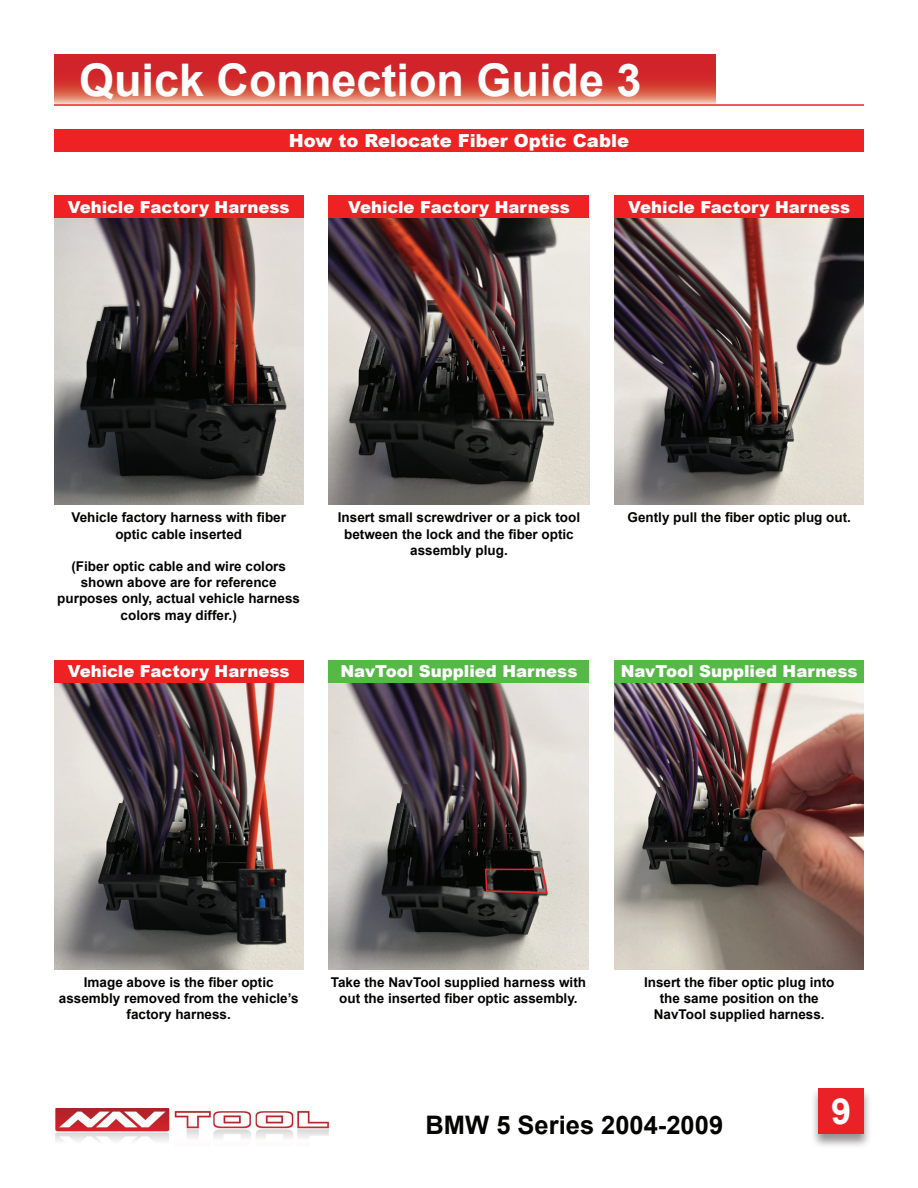
<style>
.page{position:relative;width:918px;height:1188px;background:#fff}
.page>*{position:absolute;margin:0;border:0;box-sizing:border-box;transform-origin:0 0}
.t1{font:700 45px "Arial";color:#fff}
.t2{font:700 36px "Arial";color:#fff}
.t3{font:700 25.5px "Arial";color:#040503}
.t4{font:900 18px "Arial";color:#fff}
.t5{font:900 16.5px "Arial";color:#fff}
.t6{font:700 13.5px/16.2px "Arial";color:#040503;text-align:center}
</style>
<div class="page">
<img style="left:55px;top:1108px;width:275px;height:34px">
<div style="left:810px;top:1087px;width:62px;height:62px;background:#231f20;opacity:.5"></div>
<div style="left:818px;top:1088px;width:46px;height:46px;background:#ea2127"></div>
<svg style="left:54px;top:54px;width:662px;height:50px;background:#d74540"></svg>
<hr style="left:54px;top:104px;width:810px;height:2px;background:#ea2127">
<img style="left:54px;top:218px;width:249px;height:287px">
<img style="left:615px;top:218px;width:249px;height:287px">
<img style="left:329px;top:218px;width:260px;height:287px">
<img style="left:54px;top:682px;width:249px;height:287px">
<img style="left:328px;top:682px;width:260px;height:287px">
<img style="left:615px;top:682px;width:249px;height:287px">
<svg style="left:484px;top:868px;width:64px;height:27px;background:#452927"></svg>
<div style="left:54px;top:130px;width:810px;height:22px;background:#ee2123"></div>
<div style="left:54px;top:196px;width:249px;height:22px;background:#ee2123"></div>
<div style="left:329px;top:196px;width:260px;height:22px;background:#ee2123"></div>
<div style="left:615px;top:196px;width:249px;height:22px;background:#ee2123"></div>
<div style="left:54px;top:660px;width:249px;height:22px;background:#ee2123"></div>
<div style="left:329px;top:660px;width:260px;height:22px;background:#56b947"></div>
<div style="left:615px;top:660px;width:249px;height:22px;background:#56b947"></div>
<p class="t1" style="left:79px;top:50px;width:564px">Quick Connection Guide 3</p>
<p class="t4" style="left:289px;top:128px;width:342px">How to Relocate Fiber Optic Cable</p>
<p class="t5" style="left:68px;top:195px;width:223px">Vehicle Factory Harness</p>
<p class="t5" style="left:348px;top:195px;width:223px">Vehicle Factory Harness</p>
<p class="t5" style="left:628px;top:195px;width:223px">Vehicle Factory Harness</p>
<p class="t6" style="left:71px;top:510px;width:216px">Vehicle factory harness with fiber optic cable inserted</p>
<p class="t6" style="left:71px;top:559px;width:216px">(Fiber optic cable and wire colors shown above are for reference</p>
<p class="t6" style="left:57px;top:591px;width:244px">purposes only, actual vehicle harness colors may differ.)</p>
<p class="t6" style="left:338px;top:510px;width:244px">Insert small screwdriver or a pick tool between the lock and the fiber optic assembly plug.</p>
<p class="t6" style="left:628px;top:510px;width:225px">Gently pull the fiber optic plug out.</p>
<p class="t5" style="left:68px;top:659px;width:223px">Vehicle Factory Harness</p>
<p class="t5" style="left:341px;top:659px;width:238px">NavTool Supplied Harness</p>
<p class="t5" style="left:621px;top:659px;width:238px">NavTool Supplied Harness</p>
<p class="t6" style="left:84px;top:975px;width:191px">Image above is the fiber optic</p>
<p class="t6" style="left:59px;top:991px;width:241px">assembly removed from the vehicle’s factory harness.</p>
<p class="t6" style="left:331px;top:975px;width:257px">Take the NavTool supplied harness with</p>
<p class="t6" style="left:339px;top:991px;width:240px">out the inserted fiber optic assembly.</p>
<p class="t6" style="left:644px;top:975px;width:192px">Insert the fiber optic plug into</p>
<p class="t6" style="left:660px;top:991px;width:161px">the same position on the</p>
<p class="t6" style="left:654px;top:1007px;width:172px">NavTool supplied harness.</p>
<h3 class="t3" style="left:426px;top:1108px;width:299px">BMW 5 Series 2004-2009</h3>
<h2 class="t2" style="left:831px;top:1088px;width:22px">9</h2>
</div>
